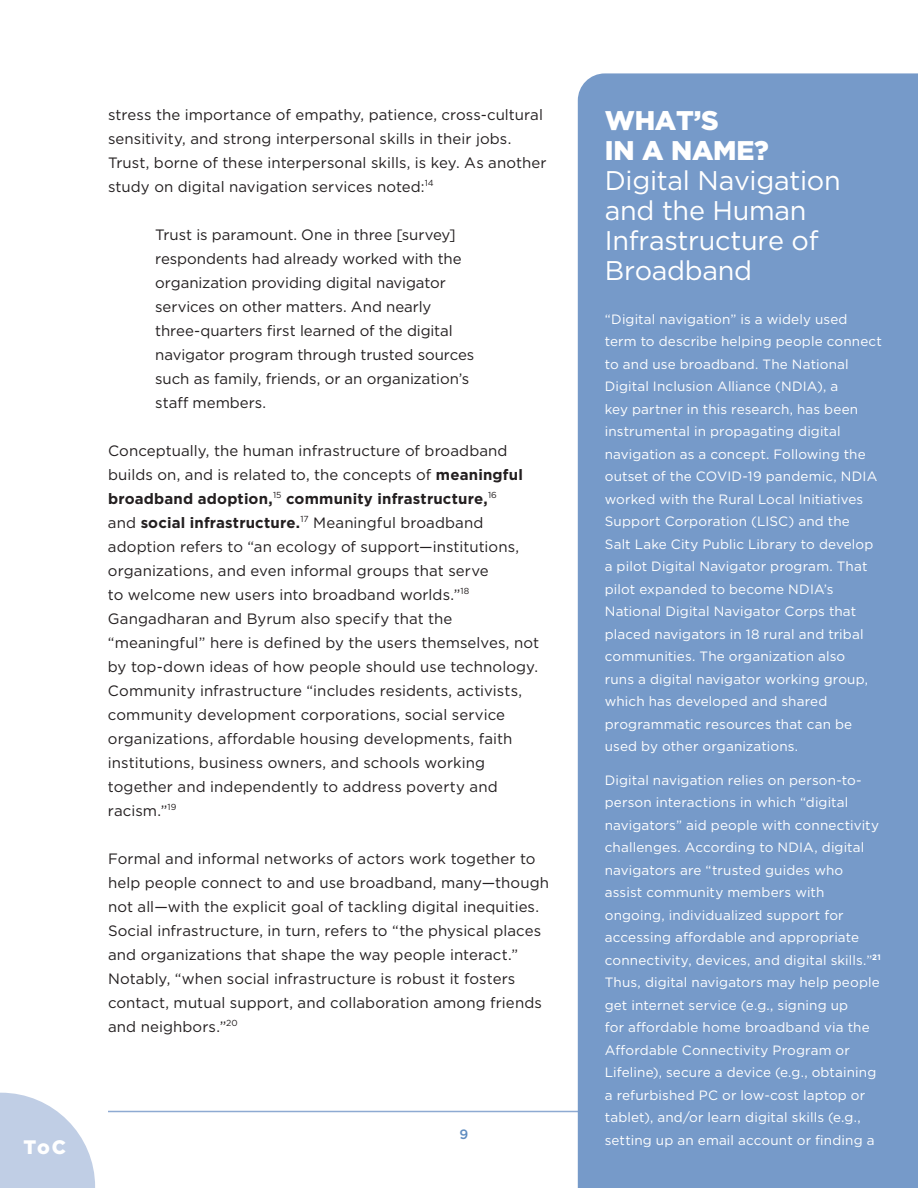
<style>
.page{position:relative;width:918px;height:1188px;background:#fff}
.page>*{position:absolute;margin:0;border:0;box-sizing:border-box;transform-origin:0 0}
.t1{font:27px/30px "Gotham";letter-spacing:-.01em;color:#fff}
.t2{font:900 27px/30px "Gotham";letter-spacing:-.01em;color:#fff}
.t3{font:900 19.5px "Gotham";color:#fff}
.t4{font:15px/24px "Gotham";letter-spacing:.005em;color:#231f20}
.t5{font:13.5px/22.5px "Gotham";letter-spacing:.01em;color:#fff}
.t6{font:500 13.5px "Gotham";color:#5f8cc0}
.s1{font-weight:700}
</style>
<div class="page">
<hr style="left:108px;top:1111px;width:702px;height:1px;background:#8eaad2">
<svg style="left:0;top:1093px;width:95px;height:95px"></svg>
<div style="left:578px;top:73px;width:340px;height:1115px;background:#769ac9"></div>
<h2 class="t3" style="left:24px;top:1134px;width:44px">ToC</h2>
<p class="t4" style="left:108px;top:102px;width:440px">stress the importance of empathy, patience, cross-cultural sensitivity, and strong interpersonal skills in their jobs.<br>Trust, borne of these interpersonal skills, is key. As another study on digital navigation services noted:<sup>14</sup></p>
<p class="t4" style="left:155px;top:222px;width:321px">Trust is paramount. One in three [survey] respondents had already worked with the organization providing digital navigator services on other matters. And nearly three-quarters first learned of the digital navigator program through trusted sources such as family, friends, or an organization’s staff members.</p>
<p class="t4" style="left:108px;top:438px;width:433px">Conceptually, the human infrastructure of broadband builds on, and is related to, the concepts of <span class="s1">meaningful broadband adoption,</span><sup>15</sup> <span class="s1">community infrastructure,</span><sup>16<br></sup>and <span class="s1">social infrastructure.</span><sup>17</sup> Meaningful broadband adoption refers to “an ecology of support—institutions, organizations, and even informal groups that serve<br>to welcome new users into broadband worlds.”<sup>18<br></sup>Gangadharan and Byrum also specify that the “meaningful” here is defined by the users themselves, not by top-down ideas of how people should use technology.<br>Community infrastructure “includes residents, activists, community development corporations, social service organizations, affordable housing developments, faith institutions, business owners, and schools working together and independently to address poverty and racism.”<sup>19</sup></p>
<p class="t4" style="left:108px;top:846px;width:443px">Formal and informal networks of actors work together to help people connect to and use broadband, many—though not all—with the explicit goal of tackling digital inequities.<br>Social infrastructure, in turn, refers to “the physical places and organizations that shape the way people interact.” Notably, “when social infrastructure is robust it fosters contact, mutual support, and collaboration among friends and neighbors.”<sup>20</sup></p>
<p class="t6" style="left:459px;top:1126px;width:10px">9</p>
<h1 class="t2" style="left:605px;top:105px;width:165px">WHAT’S<br>IN A NAME?</h1>
<h1 class="t1" style="left:605px;top:164px;width:237px">Digital Navigation and the Human<br>Infrastructure of<br>Broadband</h1>
<p class="t5" style="left:605px;top:307px;width:279px">“Digital navigation” is a widely used term to describe helping people connect to and use broadband. The National Digital Inclusion Alliance (NDIA), a<br>key partner in this research, has been instrumental in propagating digital navigation as a concept. Following the outset of the COVID-19 pandemic, NDIA worked with the Rural Local Initiatives Support Corporation (LISC) and the<br>Salt Lake City Public Library to develop a pilot Digital Navigator program. That pilot expanded to become NDIA’s National Digital Navigator Corps that placed navigators in 18 rural and tribal communities. The organization also<br>runs a digital navigator working group, which has developed and shared programmatic resources that can be used by other organizations.</p>
<p class="t5" style="left:605px;top:768px;width:277px">Digital navigation relies on person-to&shy;person interactions in which “digital navigators” aid people with connectivity challenges. According to NDIA, digital navigators are “trusted guides who assist community members with ongoing, individualized support for accessing affordable and appropriate connectivity, devices, and digital skills.”<sup>21<br></sup>Thus, digital navigators may help people get internet service (e.g., signing up<br>for affordable home broadband via the Affordable Connectivity Program or Lifeline), secure a device (e.g., obtaining a refurbished PC or low-cost laptop or tablet), and/or learn digital skills (e.g., setting up an email account or finding a</p>
</div>
